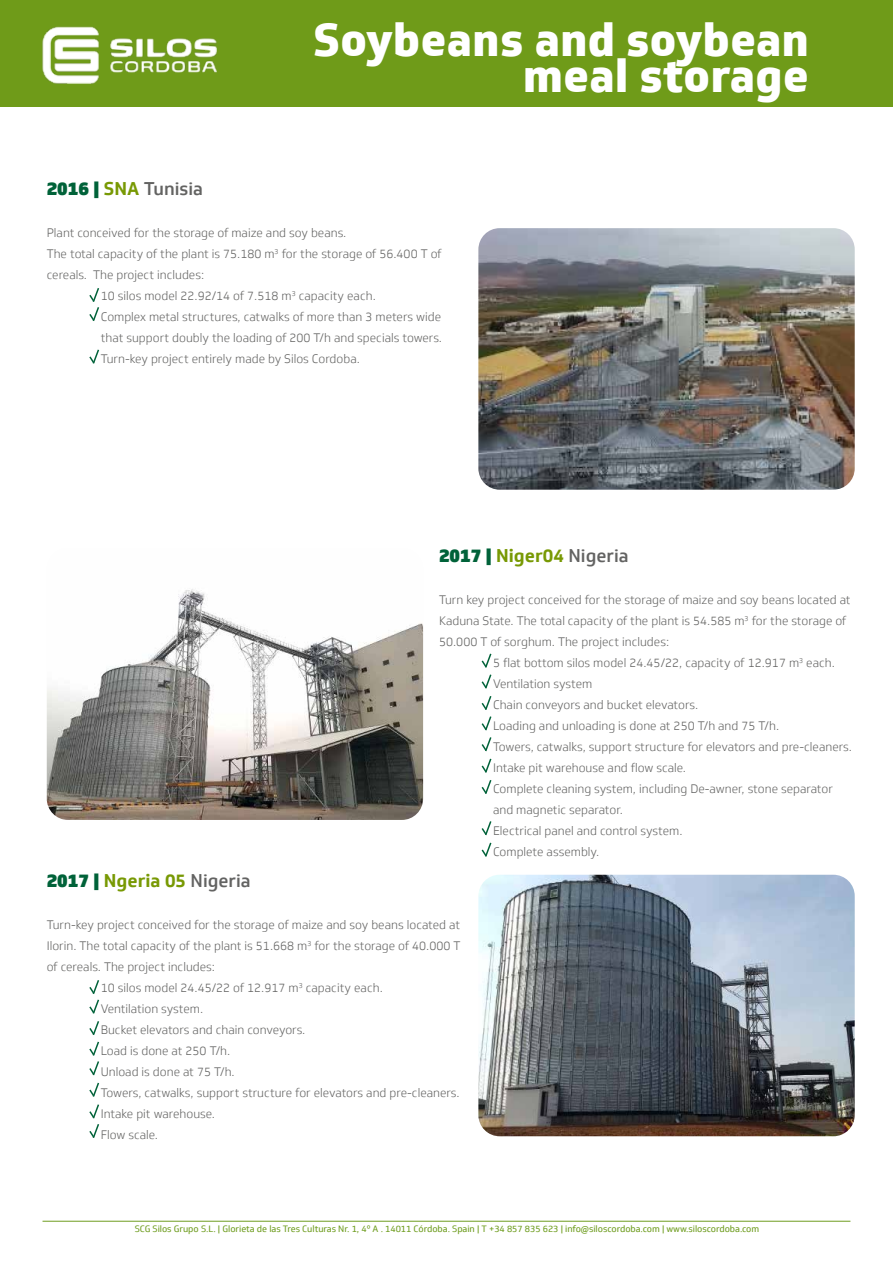
<style>
.page{position:relative;width:893px;height:1263px;background:#fff}
.page>*{position:absolute;margin:0;border:0;box-sizing:border-box;transform-origin:0 0}
.t1{font:800 45px/36px "Soleto";color:#fff;text-align:right}
.t2{font:700 18px "Soleto";color:#789904}
.t3{font:500 18px "Soleto";color:#636362}
.t4{font:300 12px "Soleto";color:#636362}
.t5{font:9px "Soleto";letter-spacing:-.005em;color:#6f9d20}
.s1{font-weight:900;color:#006239}
.s2{font-weight:700;color:#789904}
.s3{font-weight:500;color:#636362}
</style>
<div class="page">
<img style="left:478px;top:875px;width:377px;height:261px">
<hr style="left:43px;top:1221px;width:807px;height:1px;background:#6f9d20">
<img style="left:478px;top:228px;width:377px;height:262px">
<img style="left:47px;top:589px;width:376px;height:231px">
<svg style="left:89px;top:288px;width:11px;height:33px"></svg>
<svg style="left:89px;top:349px;width:11px;height:15px"></svg>
<svg style="left:481px;top:821px;width:11px;height:36px"></svg>
<svg style="left:89px;top:980px;width:11px;height:158px"></svg>
<div style="left:0;top:0;width:893px;height:106px;background:#6f9b19"></div>
<img style="left:43px;top:26px;width:174px;height:58px">
<svg style="left:481px;top:653px;width:11px;height:141px"></svg>
<h1 class="t1" style="left:313px;top:22px;width:497px">Soybeans and soybean meal storage</h1>
<h2 class="t3" style="left:47px;top:178px;width:158px"><span class="s1">2016 |</span> <span class="s2">SNA</span> Tunisia</h2>
<p class="t4" style="left:47px;top:226px;width:301px">Plant conceived for the storage of maize and soy beans.</p>
<p class="t4" style="left:47px;top:247px;width:396px">The total capacity of the plant is 75.180 m<sup>3</sup> for the storage of 56.400 T of</p>
<p class="t4" style="left:47px;top:268px;width:159px">cereals. The project includes:</p>
<p class="t4" style="left:101px;top:289px;width:277px">10 silos model 22.92/14 of 7.518 m<sup>3</sup> capacity each.</p>
<p class="t4" style="left:101px;top:310px;width:342px">Complex metal structures, catwalks of more than 3 meters wide</p>
<p class="t4" style="left:101px;top:331px;width:343px">that support doubly the loading of 200 T/h and specials towers.</p>
<p class="t4" style="left:101px;top:352px;width:261px">Turn-key project entirely made by Silos Cordoba.</p>
<h2 class="t2" style="left:439px;top:544px;width:191px"><span class="s1">2017 |</span> Niger04 <span class="s3">Nigeria</span></h2>
<p class="t4" style="left:439px;top:593px;width:413px">Turn key project conceived for the storage of maize and soy beans located at</p>
<p class="t4" style="left:439px;top:614px;width:409px">Kaduna State. The total capacity of the plant is 54.585 m<sup>3</sup> for the storage of</p>
<p class="t4" style="left:439px;top:635px;width:232px">50.000 T of sorghum. The project includes:</p>
<p class="t4" style="left:493px;top:656px;width:343px">5 flat bottom silos model 24.45/22, capacity of 12.917 m<sup>3</sup> each.</p>
<p class="t4" style="left:493px;top:677px;width:101px">Ventilation system</p>
<p class="t4" style="left:493px;top:698px;width:207px">Chain conveyors and bucket elevators.</p>
<p class="t4" style="left:493px;top:719px;width:288px">Loading and unloading is done at 250 T/h and 75 T/h.</p>
<p class="t4" style="left:493px;top:740px;width:360px">Towers, catwalks, support structure for elevators and pre-cleaners.</p>
<p class="t4" style="left:493px;top:761px;width:194px">Intake pit warehouse and flow scale.</p>
<p class="t4" style="left:493px;top:782px;width:341px">Complete cleaning system, including De-awner, stone separator</p>
<p class="t4" style="left:493px;top:803px;width:131px">and magnetic separator.</p>
<p class="t4" style="left:493px;top:824px;width:191px">Electrical panel and control system.</p>
<p class="t4" style="left:493px;top:845px;width:108px">Complete assembly.</p>
<h2 class="t2" style="left:47px;top:869px;width:205px"><span class="s1">2017 |</span> Ngeria 05 <span class="s3">Nigeria</span></h2>
<p class="t4" style="left:47px;top:918px;width:415px">Turn-key project conceived for the storage of maize and soy beans located at</p>
<p class="t4" style="left:47px;top:939px;width:415px">Ilorin. The total capacity of the plant is 51.668 m<sup>3</sup> for the storage of 40.000 T</p>
<p class="t4" style="left:47px;top:960px;width:170px">of cereals. The project includes:</p>
<p class="t4" style="left:101px;top:981px;width:284px">10 silos model 24.45/22 of 12.917 m<sup>3</sup> capacity each.</p>
<p class="t4" style="left:101px;top:1002px;width:104px">Ventilation system.</p>
<p class="t4" style="left:101px;top:1023px;width:206px">Bucket elevators and chain conveyors.</p>
<p class="t4" style="left:101px;top:1044px;width:131px">Load is done at 250 T/h.</p>
<p class="t4" style="left:101px;top:1065px;width:135px">Unload is done at 75 T/h.</p>
<p class="t4" style="left:101px;top:1086px;width:360px">Towers, catwalks, support structure for elevators and pre-cleaners.</p>
<p class="t4" style="left:101px;top:1107px;width:116px">Intake pit warehouse.</p>
<p class="t4" style="left:101px;top:1128px;width:59px">Flow scale.</p>
<p class="t5" style="left:135px;top:1223px;width:626px">SCG Silos Grupo S.L. | Glorieta de las Tres Culturas Nr. 1, 4º A . 14011 Córdoba. Spain | T +34 857 835 623 | info@siloscordoba.com | www.siloscordoba.com</p>
</div>
